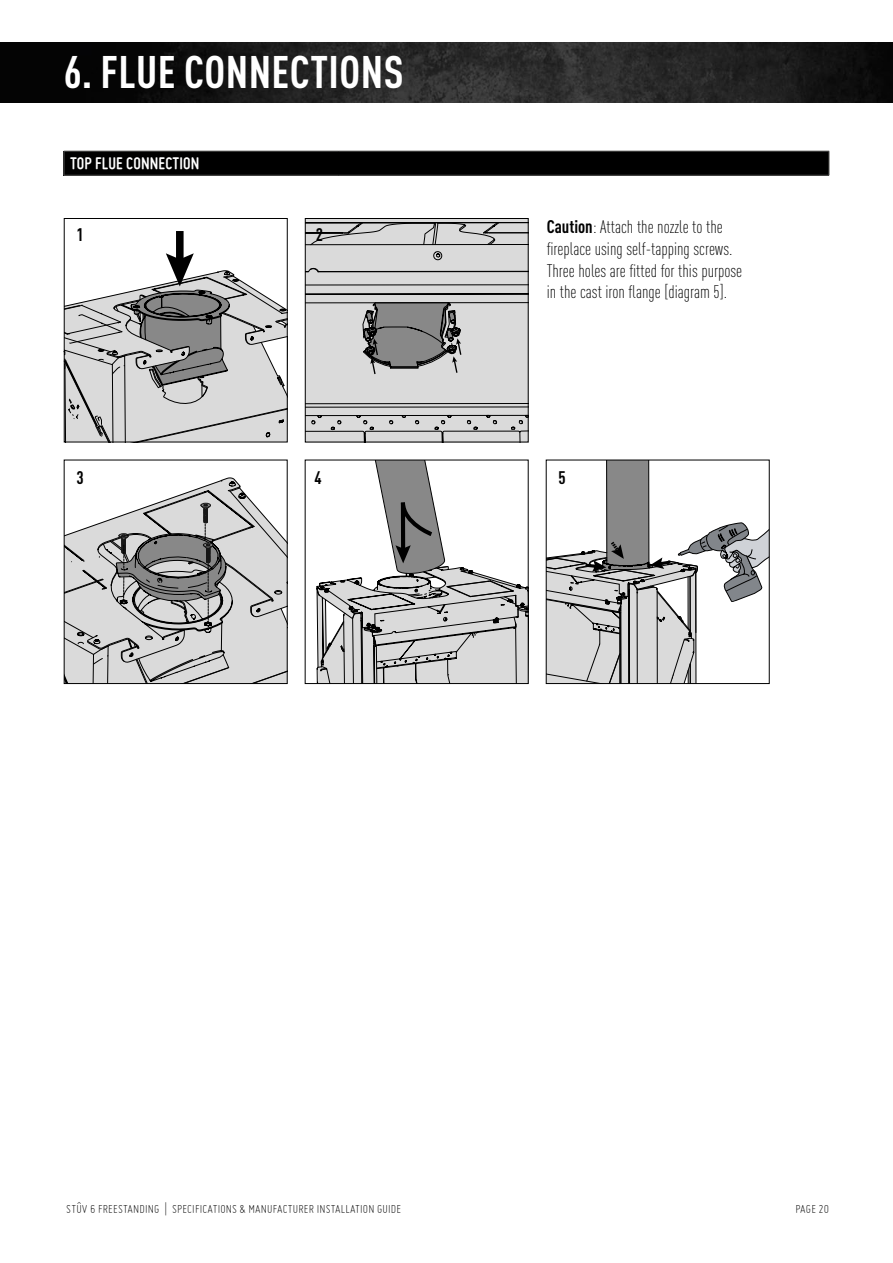
<style>
.page{position:relative;width:893px;height:1263px;background:#fff}
.page>*{position:absolute;margin:0;border:0;box-sizing:border-box;transform-origin:0 0}
.t1{font:700 condensed 45px "DINOT";letter-spacing:.01em;color:#fff}
.t2{font:300 condensed 18px/21.6px "DINOT";color:#000}
.t3{font:700 18px "Miso";letter-spacing:.01em;color:#fff}
.t4{font:700 condensed 18px "DINOT";color:#000}
.t5{font:300 12.75px "Miso";letter-spacing:.015em;color:#000}
.t6{font:300 9.75px "Miso";color:#000}
.s1{font-weight:700}
</style>
<div class="page">
<img style="left:0;top:43px;width:893px;height:59px">
<div style="left:64px;top:151px;width:765px;height:24px;background:#000"></div>
<svg style="left:829px;top:151px;width:1px;height:24px"></svg>
<hr style="left:64px;top:151px;width:275px;height:1px;background:#565655">
<svg style="left:64px;top:151px;width:1px;height:24px"></svg>
<hr style="left:339px;top:151px;width:490px;height:1px;background:#565655">
<hr style="left:64px;top:175px;width:275px;height:1px;background:#565655">
<hr style="left:339px;top:175px;width:490px;height:1px;background:#565655">
<div style="left:176px;top:231px;width:8px;height:33px;background:#000"></div>
<svg style="left:66px;top:253px;width:220px;height:187px"></svg>
<div style="left:64px;top:218px;width:224px;height:224px;border:1px solid #000"></div>
<svg style="left:66px;top:477px;width:220px;height:205px;background:#bfbfbf"></svg>
<div style="left:64px;top:460px;width:224px;height:224px;border:1px solid #000"></div>
<svg style="left:305px;top:174px;width:224px;height:508px"></svg>
<div style="left:305px;top:460px;width:224px;height:224px;border:1px solid #000"></div>
<svg style="left:548px;top:462px;width:220px;height:220px"></svg>
<div style="left:546px;top:460px;width:224px;height:224px;border:1px solid #000"></div>
<h1 class="t1" style="left:64px;top:45px;width:341px">6. FLUE CONNECTIONS</h1>
<p class="t3" style="left:70px;top:153px;width:131px">TOP FLUE CONNECTION</p>
<p class="t4" style="left:76px;top:223px;width:9px">1</p>
<p class="t4" style="left:316px;top:223px;width:9px">2</p>
<p class="t2" style="left:547px;top:216px;width:197px"><span class="s1">Caution</span>: Attach the nozzle to the fireplace using self-tapping screws.<br>Three holes are fitted for this purpose in the cast iron flange [diagram 5].</p>
<p class="t4" style="left:76px;top:466px;width:9px">3</p>
<p class="t4" style="left:315px;top:466px;width:9px">4</p>
<p class="t4" style="left:558px;top:466px;width:9px">5</p>
<p class="t6" style="left:77px;top:1199px;width:6px">^</p>
<p class="t5" style="left:66px;top:1201px;width:336px">STUV 6 FREESTANDING | SPECIFICATIONS &amp; MANUFACTURER INSTALLATION GUIDE</p>
<p class="t5" style="left:795px;top:1201px;width:35px">PAGE 20</p>
</div>
